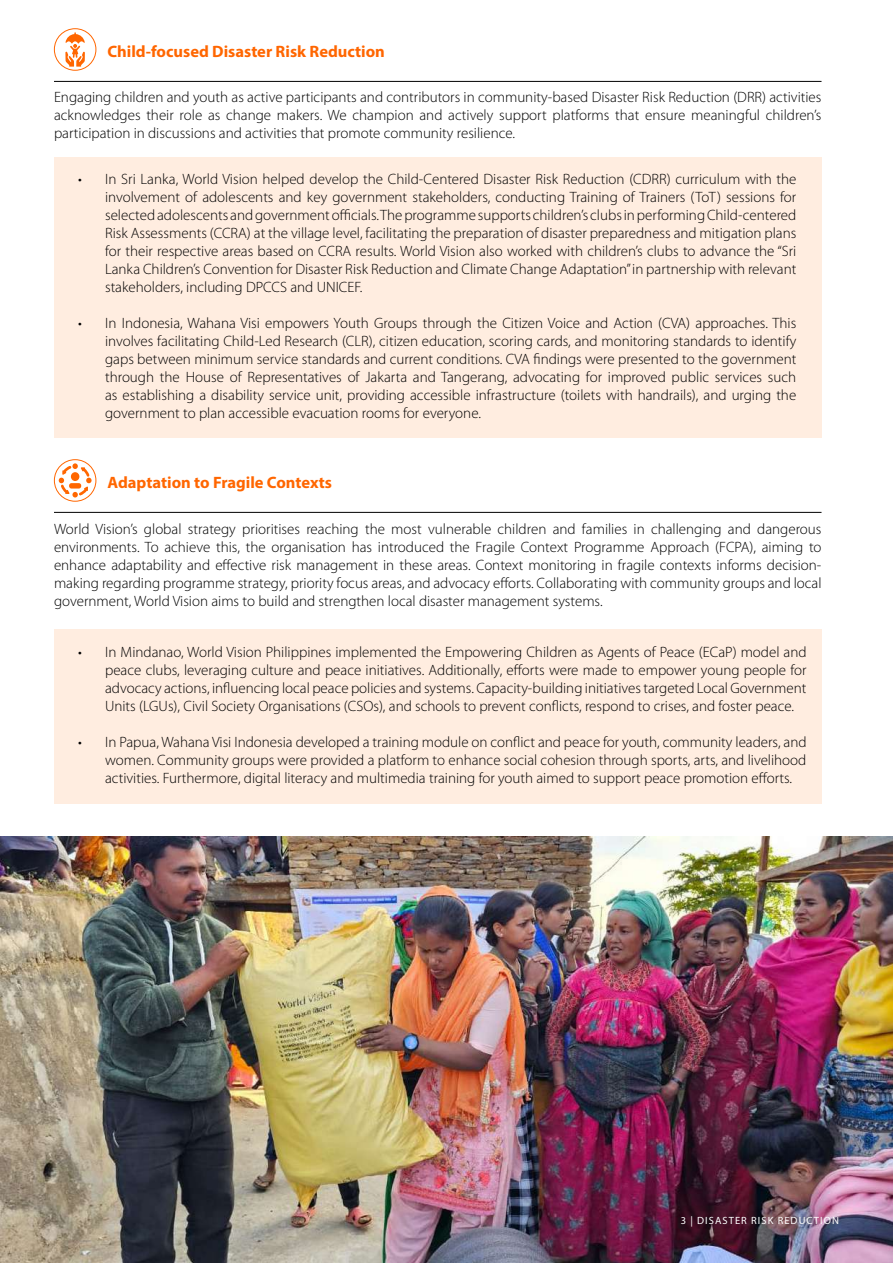
<style>
.page{position:relative;width:893px;height:1263px;background:#fff}
.page>*{position:absolute;margin:0;border:0;box-sizing:border-box;transform-origin:0 0}
.t1{font:700 16.5px "Myriad Pro";color:#f60}
.t2{font:300 15px/18px "Myriad Pro";color:#000;text-align:justify}
.t3{font:10.5px "Myriad Pro";letter-spacing:.1em;color:#fff}
</style>
<div class="page">
<div style="left:54px;top:307px;width:767px;height:131px;background:#ffede0"></div>
<div style="left:54px;top:629px;width:767px;height:174px;background:#ffede0"></div>
<div style="left:54px;top:158px;width:767px;height:182px;background:#ffede0"></div>
<img style="left:0;top:837px;width:893px;height:426px">
<hr style="left:54px;top:81px;width:767px;height:1px;background:#000">
<div style="left:54px;top:28px;width:42px;height:43px;border:1px solid #f60;border-radius:50%"></div>
<svg style="left:65px;top:32px;width:20px;height:35px"></svg>
<hr style="left:54px;top:512px;width:767px;height:1px;background:#000">
<div style="left:54px;top:459px;width:42px;height:43px;border:1px solid #f60;border-radius:50%"></div>
<svg style="left:59px;top:463px;width:33px;height:34px"></svg>
<div style="left:71px;top:472px;width:8px;height:9px;background:#f60;border-radius:50%"></div>
<div style="left:69px;top:483px;width:12px;height:5px;background:#f60;border-radius:2px"></div>
<p class="t1" style="left:107px;top:41px;width:279px">Child-focused Disaster Risk Reduction</p>
<p class="t2" style="left:54px;top:89px;width:769px">Engaging children and youth as active participants and contributors in community-based Disaster Risk Reduction (DRR) activities acknowledges their role as change makers. We champion and actively support platforms that ensure meaningful children’s participation in discussions and activities that promote community resilience.</p>
<p class="t2" style="left:105px;top:170px;width:693px;text-indent:-27px">• In Sri Lanka, World Vision helped develop the Child-Centered Disaster Risk Reduction (CDRR) curriculum with the involvement of adolescents and key government stakeholders, conducting Training of Trainers (ToT) sessions for selected adolescents and government officials. The programme supports children’s clubs in performing Child-centered Risk Assessments (CCRA) at the village level, facilitating the preparation of disaster preparedness and mitigation plans for their respective areas based on CCRA results. World Vision also worked with children’s clubs to advance the “Sri Lanka Children’s Convention for Disaster Risk Reduction and Climate Change Adaptation” in partnership with relevant stakeholders, including DPCCS and UNICEF.</p>
<p class="t2" style="left:105px;top:314px;width:693px;text-indent:-27px">• In Indonesia, Wahana Visi empowers Youth Groups through the Citizen Voice and Action (CVA) approaches. This involves facilitating Child-Led Research (CLR), citizen education, scoring cards, and monitoring standards to identify gaps between minimum service standards and current conditions. CVA findings were presented to the government through the House of Representatives of Jakarta and Tangerang, advocating for improved public services such as establishing a disability service unit, providing accessible infrastructure (toilets with handrails), and urging the government to plan accessible evacuation rooms for everyone.</p>
<p class="t1" style="left:107px;top:472px;width:226px">Adaptation to Fragile Contexts</p>
<p class="t2" style="left:54px;top:520px;width:769px">World Vision’s global strategy prioritises reaching the most vulnerable children and families in challenging and dangerous environments. To achieve this, the organisation has introduced the Fragile Context Programme Approach (FCPA), aiming to enhance adaptability and effective risk management in these areas. Context monitoring in fragile contexts informs decision&shy;making regarding programme strategy, priority focus areas, and advocacy efforts. Collaborating with community groups and local government, World Vision aims to build and strengthen local disaster management systems.</p>
<p class="t2" style="left:105px;top:643px;width:703px;text-indent:-27px">• In Mindanao, World Vision Philippines implemented the Empowering Children as Agents of Peace (ECaP) model and peace clubs, leveraging culture and peace initiatives. Additionally, efforts were made to empower young people for advocacy actions, influencing local peace policies and systems. Capacity-building initiatives targeted Local Government Units (LGUs), Civil Society Organisations (CSOs), and schools to prevent conflicts, respond to crises, and foster peace.</p>
<p class="t2" style="left:105px;top:733px;width:703px;text-indent:-27px">• In Papua, Wahana Visi Indonesia developed a training module on conflict and peace for youth, community leaders, and women. Community groups were provided a platform to enhance social cohesion through sports, arts, and livelihood activities. Furthermore, digital literacy and multimedia training for youth aimed to support peace promotion efforts.</p>
<p class="t3" style="left:681px;top:1214px;width:160px">3 | DISASTER RISK REDUCTION</p>
</div>
